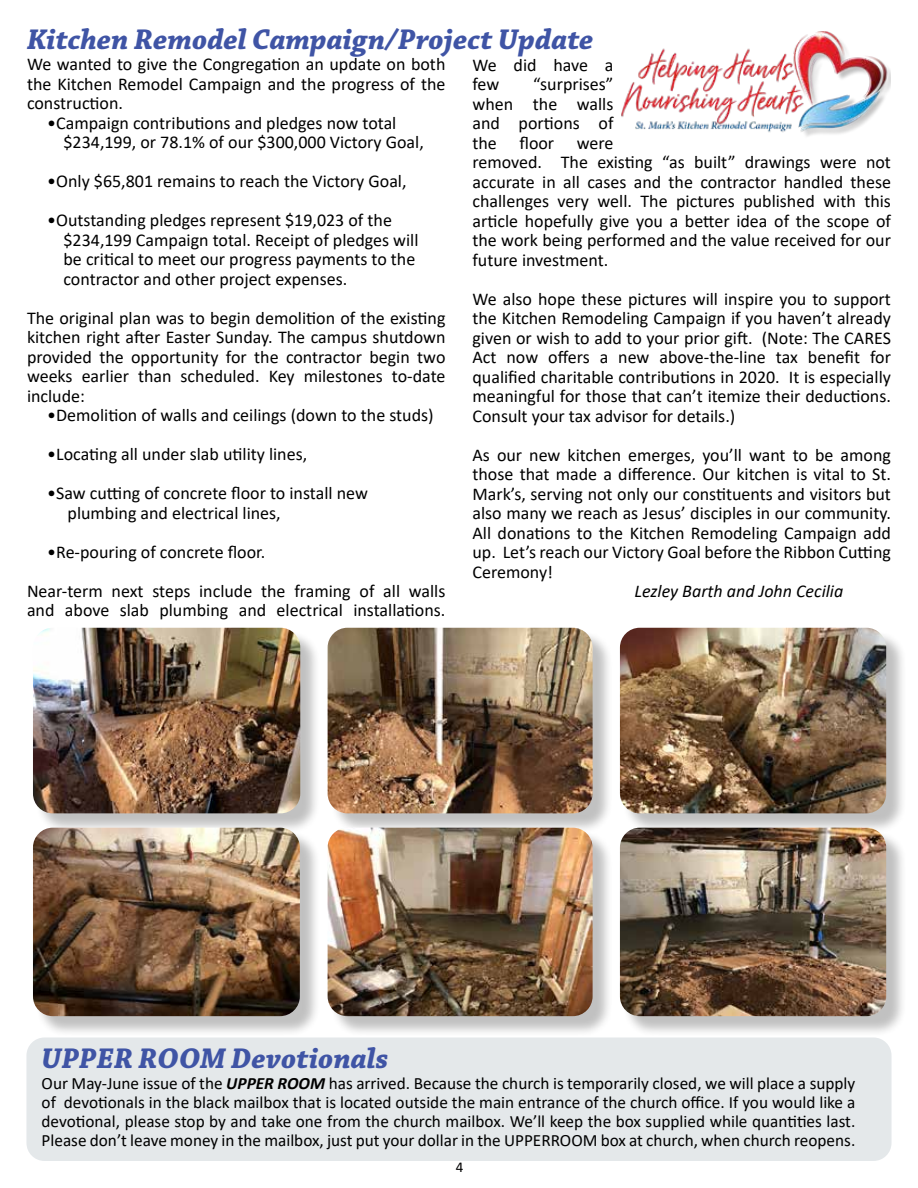
<style>
.page{position:relative;width:918px;height:1188px;background:#fff}
.page>*{position:absolute;margin:0;border:0;box-sizing:border-box;transform-origin:0 0}
.t1{font:italic 700 30px "Chaparral Pro";color:#3f54a5}
.t2{font:18px/19.5px "Calibri";color:#000}
.t3{font:italic 18px "Calibri";color:#000}
.t4{font:17.25px/19px "Calibri";color:#000;text-align:justify}
.t5{font:15px "Calibri";color:#000}
.s1{font-weight:700;font-style:italic}
</style>
<div class="page">
<img style="left:621px;top:32px;width:270px;height:104px">
<div style="left:35px;top:630px;width:286px;height:204px;background:#000;opacity:.25"></div>
<img style="left:33px;top:628px;width:267px;height:185px">
<div style="left:330px;top:630px;width:283px;height:204px;background:#000;opacity:.25"></div>
<img style="left:328px;top:628px;width:265px;height:185px">
<div style="left:622px;top:630px;width:285px;height:204px;background:#000;opacity:.25"></div>
<img style="left:620px;top:628px;width:266px;height:185px">
<div style="left:35px;top:830px;width:285px;height:207px;background:#000;opacity:.25"></div>
<img style="left:33px;top:828px;width:267px;height:188px">
<div style="left:330px;top:830px;width:283px;height:207px;background:#000;opacity:.25"></div>
<img style="left:328px;top:828px;width:265px;height:188px">
<div style="left:622px;top:830px;width:285px;height:207px;background:#000;opacity:.25"></div>
<img style="left:620px;top:828px;width:266px;height:188px">
<div style="left:26px;top:1037px;width:866px;height:124px;background:#e4e8ea;border-radius:18px"></div>
<h1 class="t1" style="left:27px;top:22px;width:568px">Kitchen Remodel Campaign/Project Update</h1>
<p class="t2" style="left:27px;top:54px;width:420px;text-align:justify">We wanted to give the Congregation an update on both the Kitchen Remodel Campaign and the progress of the construction.</p>
<p class="t2" style="left:64px;top:113px;width:362px;text-indent:-16px">•Campaign contributions and pledges now total $234,199, or 78.1% of our $300,000 Victory Goal,</p>
<p class="t2" style="left:47px;top:171px;width:361px">•Only $65,801 remains to reach the Victory Goal,</p>
<p class="t2" style="left:64px;top:210px;width:357px;text-indent:-16px">•Outstanding pledges represent $19,023 of the $234,199 Campaign total. Receipt of pledges will be critical to meet our progress payments to the contractor and other project expenses.</p>
<p class="t2" style="left:27px;top:308px;width:420px;text-align:justify">The original plan was to begin demolition of the existing kitchen right after Easter Sunday. The campus shutdown provided the opportunity for the contractor begin two weeks earlier than scheduled. Key milestones to-date include:</p>
<p class="t2" style="left:47px;top:405px;width:388px">•Demolition of walls and ceilings (down to the studs)</p>
<p class="t2" style="left:47px;top:444px;width:262px">•Locating all under slab utility lines,</p>
<p class="t2" style="left:68px;top:483px;width:302px;text-indent:-20px">•Saw cutting of concrete floor to install new plumbing and electrical lines,</p>
<p class="t2" style="left:27px;top:532px;width:420px;line-height:39px;text-indent:20px">•Re-pouring of concrete floor.<br>Near-term next steps include the framing of all walls</p>
<p class="t2" style="left:27px;top:600px;width:420px">and above slab plumbing and electrical installations.</p>
<p class="t2" style="left:472px;top:54px;width:142px">We did have a few</p>
<p class="t2" style="left:472px;top:74px;width:142px;text-align:justify;text-indent:61px">“surprises” when the walls and portions of the</p>
<p class="t2" style="left:519px;top:132px;width:36px">floor</p>
<p class="t2" style="left:472px;top:132px;width:420px;text-indent:104px">were<br>removed. The existing “as built” drawings were not accurate in all cases and the contractor handled these challenges very well. The pictures published with this article hopefully give you a better idea of the scope of the work being performed and the value received for our future investment.</p>
<p class="t2" style="left:472px;top:288px;width:420px;text-align:justify">We also hope these pictures will inspire you to support the Kitchen Remodeling Campaign if you haven’t already given or wish to add to your prior gift. (Note: The CARES Act now offers a new above-the-line tax benefit for qualified charitable contributions in 2020. It is especially meaningful for those that can’t itemize their deductions.<br>Consult your tax advisor for details.)</p>
<p class="t2" style="left:472px;top:444px;width:420px;text-align:justify">As our new kitchen emerges, you’ll want to be among those that made a difference. Our kitchen is vital to St.<br>Mark’s, serving not only our constituents and visitors but also many we reach as Jesus’ disciples in our community.<br>All donations to the Kitchen Remodeling Campaign add up. Let’s reach our Victory Goal before the Ribbon Cutting Ceremony!</p>
<p class="t3" style="left:634px;top:579px;width:210px">Lezley Barth and John Cecilia</p>
<h1 class="t1" style="left:42px;top:1041px;width:349px">UPPER ROOM Devotionals</h1>
<p class="t4" style="left:42px;top:1074px;width:815px">Our May-June issue of the <span class="s1">UPPER ROOM</span> has arrived. Because the church is temporarily closed, we will place a supply of devotionals in the black mailbox that is located outside the main entrance of the church office. If you would like a devotional, please stop by and take one from the church mailbox. We’ll keep the box supplied while quantities last.<br>Please don’t leave money in the mailbox, just put your dollar in the UPPERROOM box at church, when church reopens.</p>
<p class="t5" style="left:456px;top:1157px;width:9px">4</p>
</div>
